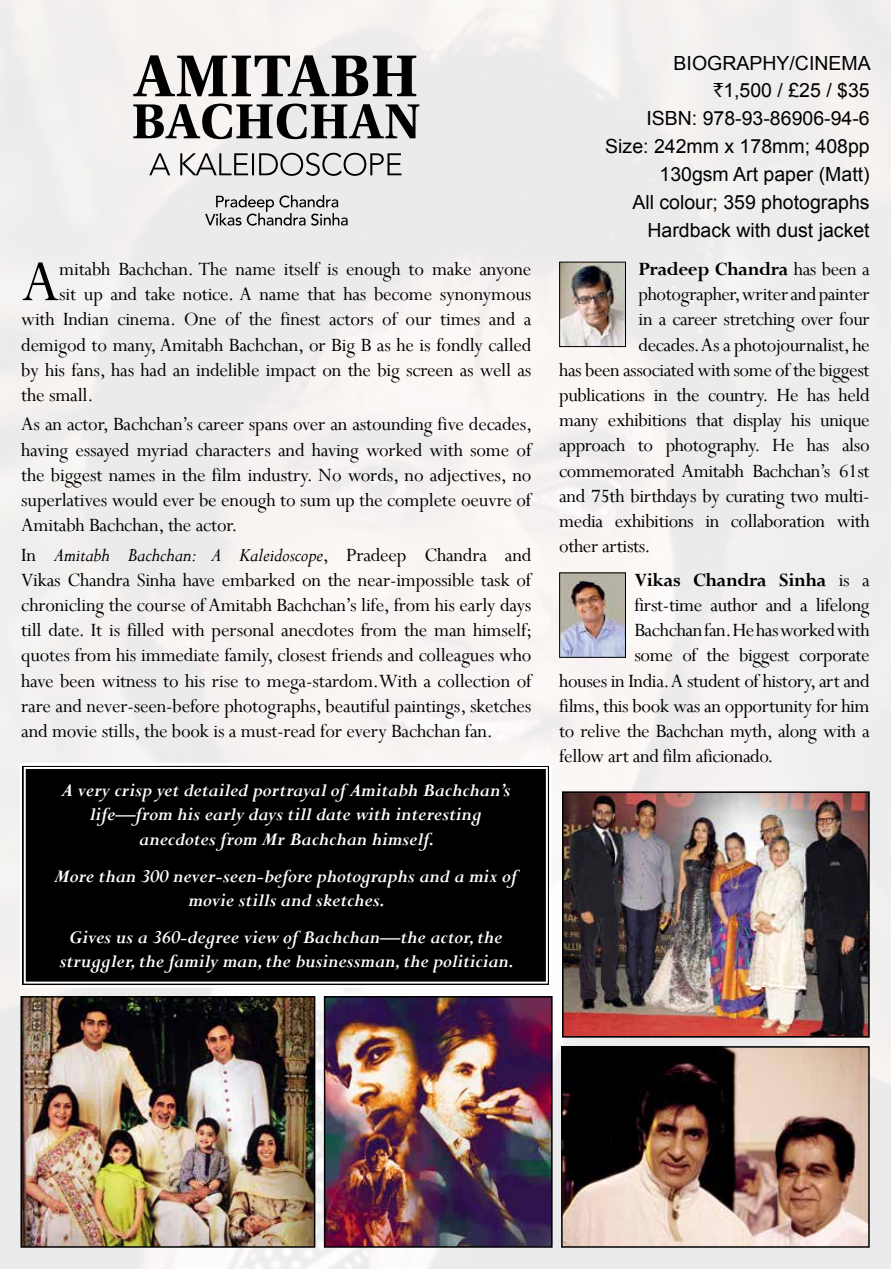
<style>
.page{position:relative;width:891px;height:1269px;background:#fff}
.page>*{position:absolute;margin:0;border:0;box-sizing:border-box;transform-origin:0 0}
.t1{font:64.95px "Perpetua";color:#000}
.t2{font:21px/25.2px "Perpetua";letter-spacing:-.02em;color:#000;text-align:justify}
.t3{font:700 21px "Perpetua";letter-spacing:-.02em;color:#000}
.t4{font:italic 700 20.25px/24.3px "Perpetua";color:#fff;text-align:center}
.t5{font:19.5px/27.9px "Arial";color:#000;text-align:right}
.s1{font-style:italic}
.s2{font-family:"Rupee Foradian"}
.s3{font-weight:400}
</style>
<div class="page">
<img style="left:0;top:0;width:891px;height:1269px">
<img style="left:327px;top:999px;width:223px;height:246px">
<div style="left:324px;top:996px;width:229px;height:252px;border:2px solid #000"></div>
<img style="left:564px;top:1049px;width:303px;height:196px">
<div style="left:561px;top:1046px;width:309px;height:202px;border:2px solid #000"></div>
<img style="left:565px;top:794px;width:302px;height:241px">
<div style="left:562px;top:791px;width:308px;height:247px;border:2px solid #000"></div>
<img style="left:24px;top:999px;width:288px;height:246px">
<div style="left:21px;top:996px;width:294px;height:252px;border:2px solid #000"></div>
<svg style="left:205px;top:195px;width:143px;height:31px;background:#b8b8b9"></svg>
<svg style="left:133px;top:104px;width:286px;height:35px"></svg>
<svg style="left:133px;top:55px;width:283px;height:41px"></svg>
<svg style="left:149px;top:153px;width:252px;height:23px;background:#b6b6b6"></svg>
<div style="left:19px;top:762px;width:534px;height:227px;background:#000"></div>
<div style="left:24px;top:767px;width:524px;height:217px;border:2px solid #fff"></div>
<img style="left:561px;top:575px;width:63px;height:81px">
<div style="left:559px;top:573px;width:67px;height:85px;border:1px solid #000"></div>
<img style="left:561px;top:264px;width:63px;height:81px">
<div style="left:559px;top:262px;width:67px;height:85px;border:1px solid #000"></div>
<h1 class="t1" style="left:21px;top:241px;width:40px">A</h1>
<p class="t2" style="left:59px;top:256px;width:474px">mitabh Bachchan. The name itself is enough to make anyone</p>
<p class="t2" style="left:59px;top:281px;width:474px">sit up and take notice. A name that has become synonymous</p>
<p class="t2" style="left:21px;top:306px;width:512px">with Indian cinema. One of the finest actors of our times and a</p>
<p class="t2" style="left:21px;top:331px;width:512px">demigod to many, Amitabh Bachchan, or Big B as he is fondly called</p>
<p class="t2" style="left:21px;top:357px;width:512px">by his fans, has had an indelible impact on the big screen as well as</p>
<p class="t2" style="left:21px;top:382px;width:74px">the small.</p>
<p class="t2" style="left:21px;top:411px;width:512px">As an actor, Bachchan’s career spans over an astounding five decades, having essayed myriad characters and having worked with some of the biggest names in the film industry. No words, no adjectives, no superlatives would ever be enough to sum up the complete oeuvre of Amitabh Bachchan, the actor.</p>
<p class="t2" style="left:21px;top:542px;width:513px">In <span class="s1">Amitabh Bachchan: A Kaleidoscope</span>, Pradeep Chandra and Vikas Chandra Sinha have embarked on the near-impossible task of chronicling the course of Amitabh Bachchan’s life, from his early days till date. It is filled with personal anecdotes from the man himself; quotes from his immediate family, closest friends and colleagues who have been witness to his rise to mega-stardom.With a collection of rare and never-seen-before photographs, beautiful paintings, sketches and movie stills, the book is a must-read for every Bachchan fan.</p>
<p class="t4" style="left:61px;top:778px;width:451px">A very crisp yet detailed portrayal of Amitabh Bachchan’s life—from his early days till date with interesting anecdotes from Mr Bachchan himself.</p>
<p class="t4" style="left:54px;top:864px;width:464px">More than 300 never-seen-before photographs and a mix of movie stills and sketches.</p>
<p class="t4" style="left:59px;top:925px;width:456px">Gives us a 360-degree view of Bachchan—the actor, the struggler, the family man, the businessman, the politician.</p>
<p class="t5" style="left:605px;top:49px;width:267px">BIOGRAPHY/CINEMA<br><span class="s2">`</span>1,500 / £25 / $35<br>ISBN: 978-93-86906-94-6<br>Size: 242mm x 178mm; 408pp<br>130gsm Art paper (Matt)<br>All colour; 359 photographs<br>Hardback with dust jacket</p>
<p class="t3" style="left:639px;top:256px;width:233px">Pradeep Chandra <span class="s3">has been a</span></p>
<p class="t2" style="left:639px;top:281px;width:233px">photographer, writer and painter</p>
<p class="t2" style="left:639px;top:306px;width:233px">in a career stretching over four</p>
<p class="t2" style="left:639px;top:331px;width:233px">decades. As a photojournalist, he</p>
<p class="t2" style="left:559px;top:357px;width:312px">has been associated with some of the biggest</p>
<p class="t2" style="left:559px;top:382px;width:312px">publications in the country. He has held</p>
<p class="t2" style="left:559px;top:407px;width:312px">many exhibitions that display his unique</p>
<p class="t2" style="left:559px;top:432px;width:312px">approach to photography. He has also</p>
<p class="t2" style="left:559px;top:457px;width:312px">commemorated Amitabh Bachchan’s 61st</p>
<p class="t2" style="left:559px;top:483px;width:312px">and 75th birthdays by curating two multi-</p>
<p class="t2" style="left:559px;top:508px;width:312px">media exhibitions in collaboration with</p>
<p class="t2" style="left:559px;top:533px;width:93px">other artists.</p>
<p class="t3" style="left:634px;top:567px;width:237px">Vikas Chandra Sinha <span class="s3">is a</span></p>
<p class="t2" style="left:634px;top:592px;width:237px">first-time author and a lifelong</p>
<p class="t2" style="left:634px;top:617px;width:237px">Bachchan fan. He has worked with</p>
<p class="t2" style="left:634px;top:642px;width:237px">some of the biggest corporate</p>
<p class="t2" style="left:559px;top:668px;width:312px">houses in India. A student of history, art and</p>
<p class="t2" style="left:559px;top:693px;width:312px">films, this book was an opportunity for him</p>
<p class="t2" style="left:559px;top:718px;width:312px">to relive the Bachchan myth, along with a</p>
<p class="t2" style="left:559px;top:743px;width:216px">fellow art and film aficionado.</p>
</div>
